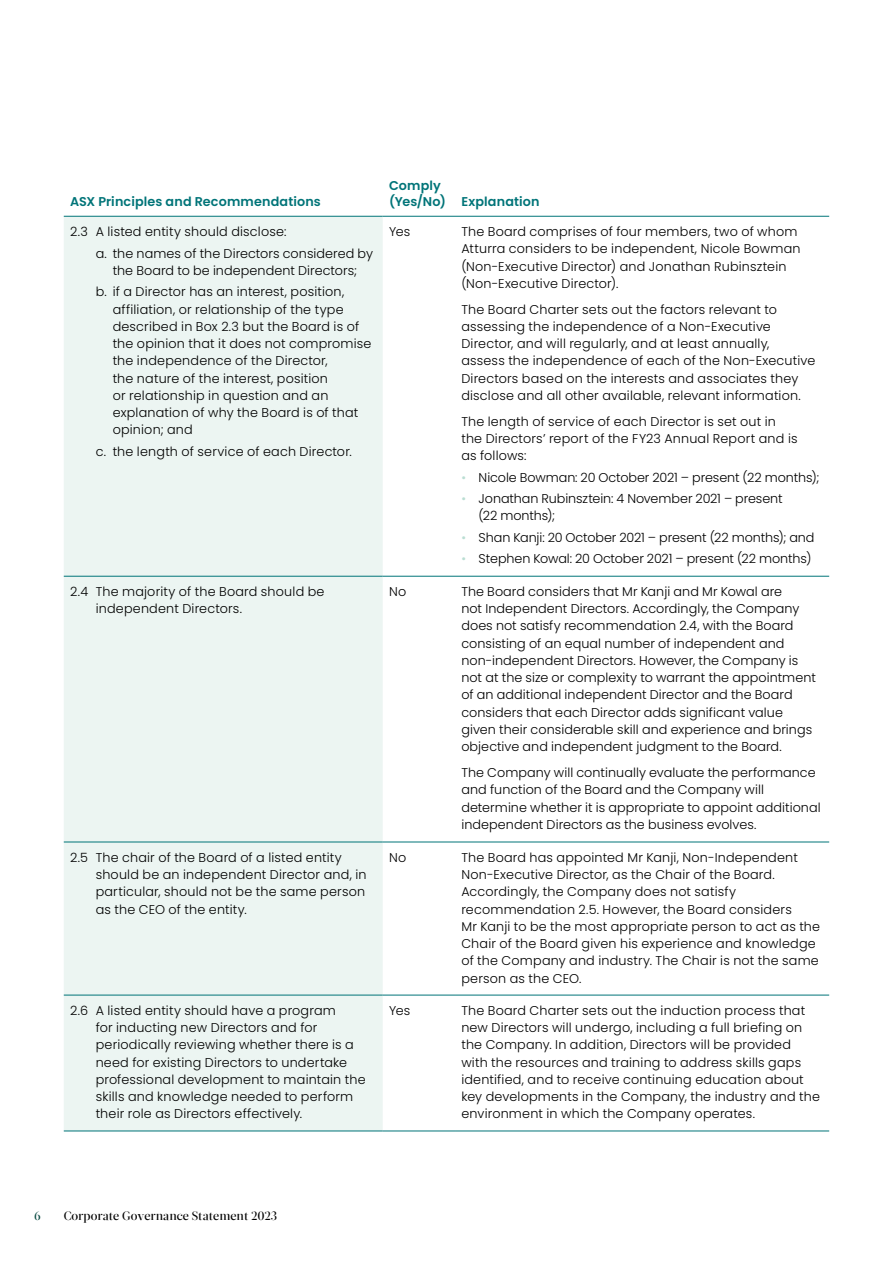
<style>
.page{position:relative;width:893px;height:1263px;background:#fff}
.page>*{position:absolute;margin:0;border:0;box-sizing:border-box;transform-origin:0 0}
.t1{font:300 12.75px/17.2px "Poppins";letter-spacing:.01em;color:#000}
.t2{font:600 12.75px/15.8px "Poppins";letter-spacing:.01em;color:#007478}
.t3{font:500 12px "Glosa Display W01";color:#000}
.t4{font:500 12px "Glosa Display W01";color:#0c4c44}
.s1{color:#baded3}
</style>
<div class="page">
<div style="left:64px;top:217px;width:319px;height:914px;background:#ecf5f2"></div>
<hr style="left:64px;top:576px;width:319px;height:1px;background:#007478">
<hr style="left:383px;top:576px;width:72px;height:1px;background:#007478">
<hr style="left:455px;top:576px;width:374px;height:1px;background:#007478">
<hr style="left:64px;top:842px;width:319px;height:1px;background:#007478">
<hr style="left:383px;top:842px;width:72px;height:1px;background:#007478">
<hr style="left:455px;top:842px;width:374px;height:1px;background:#007478">
<hr style="left:64px;top:995px;width:319px;height:1px;background:#007478">
<hr style="left:383px;top:995px;width:72px;height:1px;background:#007478">
<hr style="left:455px;top:995px;width:374px;height:1px;background:#007478">
<hr style="left:383px;top:216px;width:72px;height:1px;background:#007478">
<hr style="left:455px;top:216px;width:374px;height:1px;background:#007478">
<hr style="left:64px;top:1131px;width:319px;height:1px;background:#007478">
<hr style="left:383px;top:1131px;width:72px;height:1px;background:#007478">
<hr style="left:455px;top:1131px;width:374px;height:1px;background:#007478">
<hr style="left:64px;top:216px;width:319px;height:1px;background:#007478">
<p class="t2" style="left:70px;top:193px;width:252px">ASX Principles and Recommendations</p>
<p class="t1" style="left:96px;top:221px;width:279px;line-height:21.5px;text-indent:-26px">2.3 A listed entity should disclose:<br>a. the names of the Directors considered by</p>
<p class="t1" style="left:96px;top:260px;width:263px;line-height:21.5px;text-indent:17px">the Board to be independent Directors; b. if a Director has an interest, position,</p>
<p class="t1" style="left:113px;top:300px;width:260px">affiliation, or relationship of the type described in Box 2.3 but the Board is of the opinion that it does not compromise the independence of the Director,<br>the nature of the interest, position<br>or relationship in question and an explanation of why the Board is of that opinion; and</p>
<p class="t1" style="left:96px;top:443px;width:258px">c. the length of service of each Director.</p>
<p class="t2" style="left:389px;top:178px;width:152px">Comply<br>(Yes/No) Explanation</p>
<p class="t1" style="left:389px;top:223px;width:23px">Yes</p>
<p class="t1" style="left:461px;top:223px;width:341px">The Board comprises of four members, two of whom Atturra considers to be independent, Nicole Bowman (Non-Executive Director) and Jonathan Rubinsztein (Non-Executive Director).</p>
<p class="t1" style="left:461px;top:300px;width:355px">The Board Charter sets out the factors relevant to assessing the independence of a Non-Executive Director, and will regularly, and at least annually, assess the independence of each of the Non-Executive Directors based on the interests and associates they disclose and all other available, relevant information.</p>
<p class="t1" style="left:461px;top:412px;width:338px">The length of service of each Director is set out in the Directors’ report of the FY23 Annual Report and is as follows:</p>
<p class="t1" style="left:461px;top:468px;width:359px"><span class="s1">•</span> Nicole Bowman: 20 October 2021 – present (22 months);</p>
<p class="t1" style="left:478px;top:490px;width:306px;text-indent:-17px"><span class="s1">•</span> Jonathan Rubinsztein: 4 November 2021 – present (22 months);</p>
<p class="t1" style="left:461px;top:529px;width:355px"><span class="s1">•</span> Shan Kanji: 20 October 2021 – present (22 months); and</p>
<p class="t1" style="left:461px;top:550px;width:351px"><span class="s1">•</span> Stephen Kowal: 20 October 2021 – present (22 months)</p>
<p class="t1" style="left:96px;top:583px;width:230px;text-indent:-26px">2.4 The majority of the Board should be independent Directors.</p>
<p class="t1" style="left:389px;top:583px;width:19px">No</p>
<p class="t1" style="left:461px;top:583px;width:356px">The Board considers that Mr Kanji and Mr Kowal are<br>not Independent Directors. Accordingly, the Company does not satisfy recommendation 2.4, with the Board consisting of an equal number of independent and non-independent Directors. However, the Company is not at the size or complexity to warrant the appointment of an additional independent Director and the Board considers that each Director adds significant value given their considerable skill and experience and brings objective and independent judgment to the Board.</p>
<p class="t1" style="left:461px;top:764px;width:361px">The Company will continually evaluate the performance and function of the Board and the Company will determine whether it is appropriate to appoint additional independent Directors as the business evolves.</p>
<p class="t1" style="left:96px;top:849px;width:272px;text-indent:-26px">2.5 The chair of the Board of a listed entity should be an independent Director and, in particular, should not be the same person as the CEO of the entity.</p>
<p class="t1" style="left:389px;top:849px;width:19px">No</p>
<p class="t1" style="left:461px;top:849px;width:360px">The Board has appointed Mr Kanji, Non-Independent Non-Executive Director, as the Chair of the Board.<br>Accordingly, the Company does not satisfy recommendation 2.5. However, the Board considers<br>Mr Kanji to be the most appropriate person to act as the Chair of the Board given his experience and knowledge of the Company and industry. The Chair is not the same person as the CEO.</p>
<p class="t1" style="left:96px;top:1002px;width:271px;text-indent:-26px">2.6 A listed entity should have a program<br>for inducting new Directors and for periodically reviewing whether there is a need for existing Directors to undertake professional development to maintain the skills and knowledge needed to perform their role as Directors effectively.</p>
<p class="t1" style="left:389px;top:1002px;width:23px">Yes</p>
<p class="t1" style="left:461px;top:1002px;width:360px">The Board Charter sets out the induction process that new Directors will undergo, including a full briefing on the Company. In addition, Directors will be provided with the resources and training to address skills gaps identified, and to receive continuing education about key developments in the Company, the industry and the environment in which the Company operates.</p>
<p class="t4" style="left:34px;top:1209px;width:8px">6</p>
<p class="t3" style="left:64px;top:1209px;width:215px">Corporate Governance Statement 2023</p>
</div>
